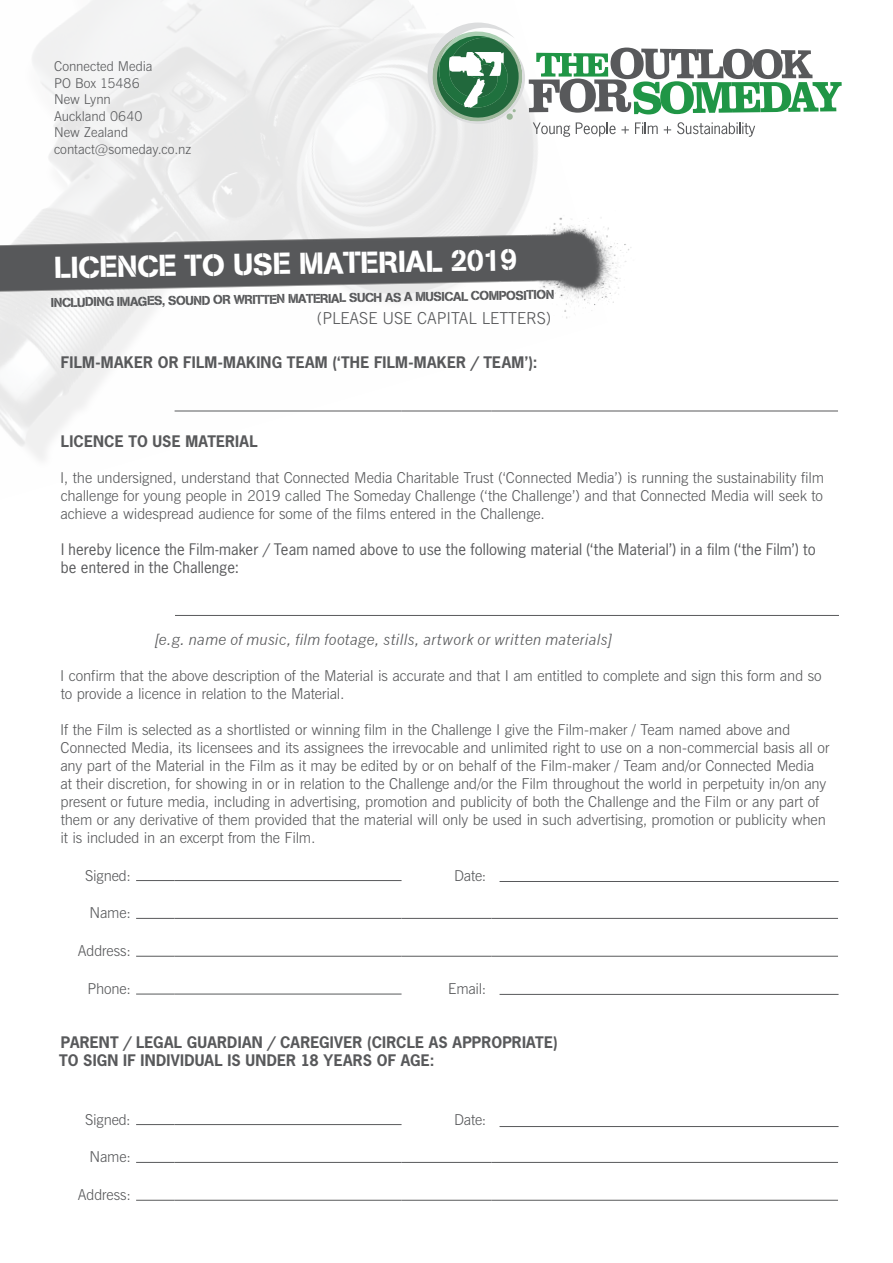
<style>
.page{position:relative;width:893px;height:1263px;background:#fff}
.page>*{position:absolute;margin:0;border:0;box-sizing:border-box;transform-origin:0 0}
.t1{font:30px "AG Book Stencil";color:#fff}
.t2{font:300 16.5px "News Gothic BT";color:#58595b}
.t3{font:300 15px/18px "News Gothic BT";letter-spacing:-.005em;color:#58595b}
.t4{font:700 15px/18px "News Gothic";letter-spacing:.015em;color:#58595b}
.t5{font:15px/18px "News Gothic";letter-spacing:.01em;color:#58595b}
.t6{font:italic 15px "News Gothic";color:#58595b}
.t7{font:300 13.5px/16.5px "News Gothic BT";color:#58595b}
.t8{font:12.75px "AG Book Stencil";color:#58595b}
</style>
<div class="page">
<svg style="left:423px;top:23px;width:419px;height:114px"></svg>
<img style="left:0;top:205px;width:631px;height:130px">
<hr style="left:136px;top:994px;width:39px;height:1px;background:#58595b">
<hr style="left:175px;top:994px;width:227px;height:1px;background:#58595b">
<hr style="left:175px;top:411px;width:227px;height:1px;background:#58595b">
<hr style="left:402px;top:411px;width:90px;height:1px;background:#58595b">
<hr style="left:492px;top:411px;width:346px;height:1px;background:#58595b">
<hr style="left:136px;top:880px;width:39px;height:1px;background:#58595b">
<hr style="left:175px;top:880px;width:227px;height:1px;background:#58595b">
<hr style="left:136px;top:918px;width:39px;height:1px;background:#58595b">
<hr style="left:175px;top:918px;width:227px;height:1px;background:#58595b">
<hr style="left:402px;top:918px;width:90px;height:1px;background:#58595b">
<hr style="left:492px;top:918px;width:346px;height:1px;background:#58595b">
<hr style="left:136px;top:956px;width:39px;height:1px;background:#58595b">
<hr style="left:175px;top:956px;width:227px;height:1px;background:#58595b">
<hr style="left:402px;top:956px;width:90px;height:1px;background:#58595b">
<hr style="left:492px;top:956px;width:346px;height:1px;background:#58595b">
<hr style="left:136px;top:1124px;width:39px;height:1px;background:#58595b">
<hr style="left:175px;top:1124px;width:227px;height:1px;background:#58595b">
<hr style="left:136px;top:1162px;width:39px;height:1px;background:#58595b">
<hr style="left:175px;top:1162px;width:227px;height:1px;background:#58595b">
<hr style="left:136px;top:1200px;width:39px;height:1px;background:#58595b">
<hr style="left:175px;top:1200px;width:227px;height:1px;background:#58595b">
<hr style="left:402px;top:1162px;width:90px;height:1px;background:#58595b">
<hr style="left:492px;top:1162px;width:346px;height:1px;background:#58595b">
<hr style="left:402px;top:1200px;width:90px;height:1px;background:#58595b">
<hr style="left:492px;top:1200px;width:346px;height:1px;background:#58595b">
<hr style="left:175px;top:615px;width:664px;height:1px;background:#58595b">
<hr style="left:500px;top:994px;width:338px;height:1px;background:#58595b">
<hr style="left:500px;top:1126px;width:338px;height:1px;background:#58595b">
<hr style="left:500px;top:881px;width:338px;height:1px;background:#58595b">
<p class="t7" style="left:54px;top:58px;width:139px">Connected Media<br>PO Box 15486<br>New Lynn<br>Auckland 0640<br>New Zealand contact@someday.co.nz</p>
<h1 class="t1" style="left:54px;top:250px;width:465px;rotate:-1deg">LICENCE TO USE MATERIAL 2019</h1>
<p class="t8" style="left:51px;top:295px;width:505px;rotate:-1deg">INCLUDING IMAGES, SOUND OR WRITTEN MATERIAL SUCH AS A MUSICAL COMPOSITION</p>
<p class="t2" style="left:317px;top:308px;width:236px">(PLEASE USE CAPITAL LETTERS)</p>
<p class="t4" style="left:61px;top:353px;width:478px">FILM-MAKER OR FILM-MAKING TEAM (‘THE FILM-MAKER / TEAM’):</p>
<p class="t4" style="left:61px;top:432px;width:165px">LICENCE TO USE MATERIAL</p>
<p class="t3" style="left:60px;top:468px;width:765px;text-align:justify">I, the undersigned, understand that Connected Media Charitable Trust (‘Connected Media’) is running the sustainability film challenge for young people in 2019 called The Someday Challenge (‘the Challenge’) and that Connected Media will seek to achieve a widespread audience for some of the films entered in the Challenge.</p>
<p class="t5" style="left:61px;top:539px;width:756px">I hereby licence the Film-maker / Team named above to use the following material (‘the Material’) in a film (‘the Film’) to be entered in the Challenge:</p>
<p class="t6" style="left:154px;top:630px;width:460px">[e.g. name of music, film footage, stills, artwork or written materials]</p>
<p class="t3" style="left:60px;top:666px;width:763px">I confirm that the above description of the Material is accurate and that I am entitled to complete and sign this form and so to provide a licence in relation to the Material.</p>
<p class="t3" style="left:60px;top:720px;width:771px">If the Film is selected as a shortlisted or winning film in the Challenge I give the Film-maker / Team named above and Connected Media, its licensees and its assignees the irrevocable and unlimited right to use on a non-commercial basis all or any part of the Material in the Film as it may be edited by or on behalf of the Film-maker / Team and/or Connected Media<br>at their discretion, for showing in or in relation to the Challenge and/or the Film throughout the world in perpetuity in/on any present or future media, including in advertising, promotion and publicity of both the Challenge and the Film or any part of them or any derivative of them provided that the material will only be used in such advertising, promotion or publicity when it is included in an excerpt from the Film.</p>
<p class="t3" style="left:85px;top:866px;width:47px">Signed:</p>
<p class="t3" style="left:454px;top:866px;width:34px">Date:</p>
<p class="t3" style="left:90px;top:904px;width:43px">Name:</p>
<p class="t3" style="left:78px;top:942px;width:54px">Address:</p>
<p class="t3" style="left:87px;top:980px;width:45px">Phone:</p>
<p class="t3" style="left:448px;top:980px;width:40px">Email:</p>
<p class="t4" style="left:59px;top:1033px;width:500px">PARENT / LEGAL GUARDIAN / CAREGIVER (CIRCLE AS APPROPRIATE)<br>TO SIGN IF INDIVIDUAL IS UNDER 18 YEARS OF AGE:</p>
<p class="t3" style="left:85px;top:1110px;width:47px">Signed:</p>
<p class="t3" style="left:454px;top:1110px;width:34px">Date:</p>
<p class="t3" style="left:90px;top:1148px;width:43px">Name:</p>
<p class="t3" style="left:78px;top:1186px;width:54px">Address:</p>
</div>
